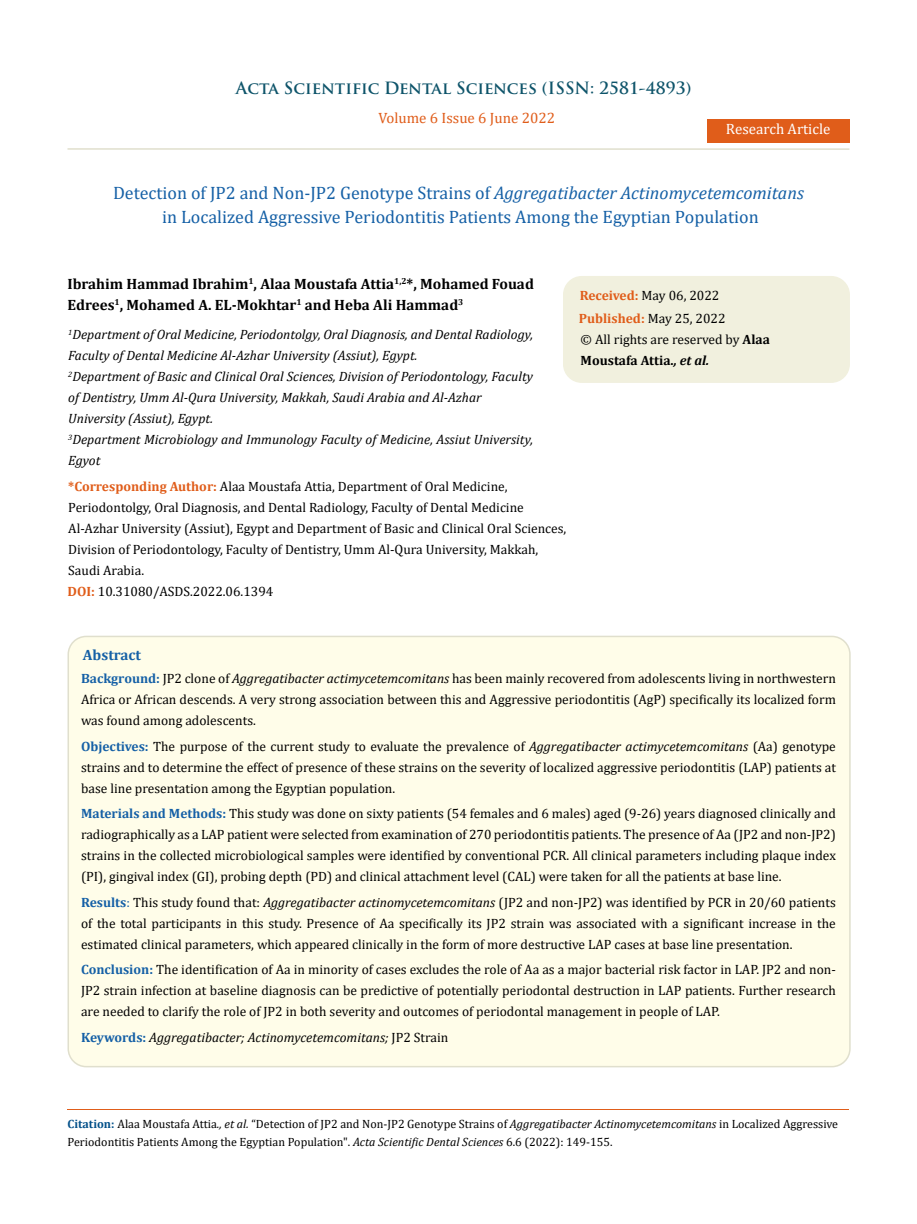
<style>
.page{position:relative;width:917px;height:1224px;background:#fff}
.page>*{position:absolute;margin:0;border:0;box-sizing:border-box;transform-origin:0 0}
.t1{font:18px/24px "Cambria";color:#1560a6;text-align:center}
.t2{font:700 16.5px "Trajan Pro";color:#0e546a}
.t3{font:700 15px/21px "Cambria";color:#000}
.t4{font:15px "Cambria";color:#e05d1a}
.t5{font:15px "Cambria";color:#fff}
.t6{font:700 15px "Cambria";color:#1560a6}
.t7{font:13.5px/21px "Cambria";color:#000;text-align:justify}
.t8{font:italic 13.5px/21px "Cambria";color:#000}
.t9{font:12px/18px "Cambria";color:#000}
.s1{font-style:italic}
.s2{font-weight:700;color:#e05d1a}
.s3{font-weight:700}
.s4{font-weight:700;font-style:italic}
.s5{font-weight:700;color:#1560a6}
.s6{color:#1560a6}
.s7{font-weight:700;font-style:normal;color:#1560a6}
.s8{font-style:normal}
.s9{font-weight:700;color:#035089}
</style>
<div class="page">
<div style="left:707px;top:119px;width:142px;height:23px;background:#e05d1a"></div>
<div style="left:563px;top:277px;width:286px;height:105px;background:#f1f0de;border-radius:18px"></div>
<div style="left:563px;top:276px;width:286px;height:107px;border:2px solid #f1f0de;border-radius:18px"></div>
<div style="left:68px;top:636px;width:781px;height:431px;background:#fffde9;border-radius:18px"></div>
<div style="left:67px;top:636px;width:783px;height:431px;border:2px solid #e0dfcd;border-radius:18px"></div>
<hr style="left:67px;top:148px;width:782px;height:2px;background:#e0dfcd">
<hr style="left:67px;top:1109px;width:782px;height:1px;background:#e05d1a">
<p class="t2" style="left:236px;top:77px;width:457px">Acta Scientific Dental Sciences (ISSN: 2581-4893)</p>
<p class="t4" style="left:378px;top:109px;width:178px">Volume 6 Issue 6 June 2022</p>
<p class="t5" style="left:726px;top:120px;width:106px">Research Article</p>
<h1 class="t1" style="left:113px;top:181px;width:692px">Detection of JP2 and Non-JP2 Genotype Strains of <span class="s1">Aggregatibacter Actinomycetemcomitans </span>in Localized Aggressive Periodontitis Patients Among the Egyptian Population</h1>
<p class="t3" style="left:67px;top:273px;width:468px">Ibrahim Hammad Ibrahim<sup>1</sup>, Alaa Moustafa Attia<sup>1,2</sup>*, Mohamed Fouad<br>Edrees<sup>1</sup>, Mohamed A. EL-Mokhtar<sup>1</sup> and Heba Ali Hammad<sup>3</sup></p>
<p class="t8" style="left:68px;top:324px;width:466px"><sup>1</sup>Department of Oral Medicine, Periodontolgy, Oral Diagnosis, and Dental Radiology, Faculty of Dental Medicine Al-Azhar University (Assiut), Egypt.<br><sup>2</sup>Department of Basic and Clinical Oral Sciences, Division of Periodontology, Faculty of Dentistry, Umm Al-Qura University, Makkah, Saudi Arabia and Al-Azhar University (Assiut), Egypt.<br><sup>3</sup>Department Microbiology and Immunology Faculty of Medicine, Assiut University, Egyot</p>
<p class="t7" style="left:68px;top:476px;width:499px;text-align:left"><span class="s2">*Corresponding Author:</span> Alaa Moustafa Attia, Department of Oral Medicine, Periodontolgy, Oral Diagnosis, and Dental Radiology, Faculty of Dental Medicine Al-Azhar University (Assiut), Egypt and Department of Basic and Clinical Oral Sciences, Division of Periodontology, Faculty of Dentistry, Umm Al-Qura University, Makkah, Saudi Arabia.</p>
<p class="t7" style="left:67px;top:581px;width:207px"><span class="s2">DOI:</span> 10.31080/ASDS.2022.06.1394</p>
<p class="t7" style="left:578px;top:284px;width:148px;line-height:23px"><span class="s2">Received:</span> May 06, 2022<br><span class="s2">Published:</span> May 25, 2022</p>
<p class="t7" style="left:580px;top:329px;width:191px">© All rights are reserved by <span class="s3">Alaa<br>Moustafa Attia.</span><span class="s4">, et al.</span></p>
<p class="t6" style="left:83px;top:644px;width:60px">Abstract</p>
<p class="t7" style="left:81px;top:668px;width:756px"><span class="s5">Background:</span> JP2 clone of <span class="s1">Aggregatibacter actimycetemcomitans</span> has been mainly recovered from adolescents living in northwestern Africa or African descends. A very strong association between this and Aggressive periodontitis (AgP) specifically its localized form was found among adolescents.</p>
<p class="t7" style="left:81px;top:736px;width:756px"><span class="s5">Objectives:</span> The purpose of the current study to evaluate the prevalence of <span class="s1">Aggregatibacter actimycetemcomitans</span> (Aa) genotype strains and to determine the effect of presence of these strains on the severity of localized aggressive periodontitis (LAP) patients at base line presentation among the Egyptian population.</p>
<p class="t7" style="left:81px;top:803px;width:756px"><span class="s5">Materials and Methods:</span> This study was done on sixty patients (54 females and 6 males) aged (9-26) years diagnosed clinically and radiographically as a LAP patient were selected from examination of 270 periodontitis patients. The presence of Aa (JP2 and non-JP2) strains in the collected microbiological samples were identified by conventional PCR. All clinical parameters including plaque index (PI), gingival index (GI), probing depth (PD) and clinical attachment level (CAL) were taken for all the patients at base line.</p>
<p class="t7" style="left:81px;top:892px;width:756px"><span class="s5">Results</span><span class="s6">:</span> This study found that: <span class="s1">Aggregatibacter actinomycetemcomitans</span> (JP2 and non-JP2) was identified by PCR in 20/60 patients of the total participants in this study. Presence of Aa specifically its JP2 strain was associated with a significant increase in the estimated clinical parameters, which appeared clinically in the form of more destructive LAP cases at base line presentation.</p>
<p class="t7" style="left:81px;top:959px;width:756px"><span class="s5">Conclusion:</span> The identification of Aa in minority of cases excludes the role of Aa as a major bacterial risk factor in LAP. JP2 and non-JP2 strain infection at baseline diagnosis can be predictive of potentially periodontal destruction in LAP patients. Further research are needed to clarify the role of JP2 in both severity and outcomes of periodontal management in people of LAP.</p>
<p class="t8" style="left:81px;top:1026px;width:369px"><span class="s7">Keywords:</span> Aggregatibacter; Actinomycetemcomitans; <span class="s8">JP2 Strain</span></p>
<p class="t9" style="left:67px;top:1115px;width:772px"><span class="s9">Citation:</span> Alaa Moustafa Attia<span class="s1">., et al.</span> “Detection of JP2 and Non-JP2 Genotype Strains of <span class="s1">Aggregatibacter Actinomycetemcomitans</span> in Localized Aggressive<br>Periodontitis Patients Among the Egyptian Population". <span class="s1">Acta Scientific Dental Sciences</span> 6.6 (2022): 149-155.</p>
</div>
